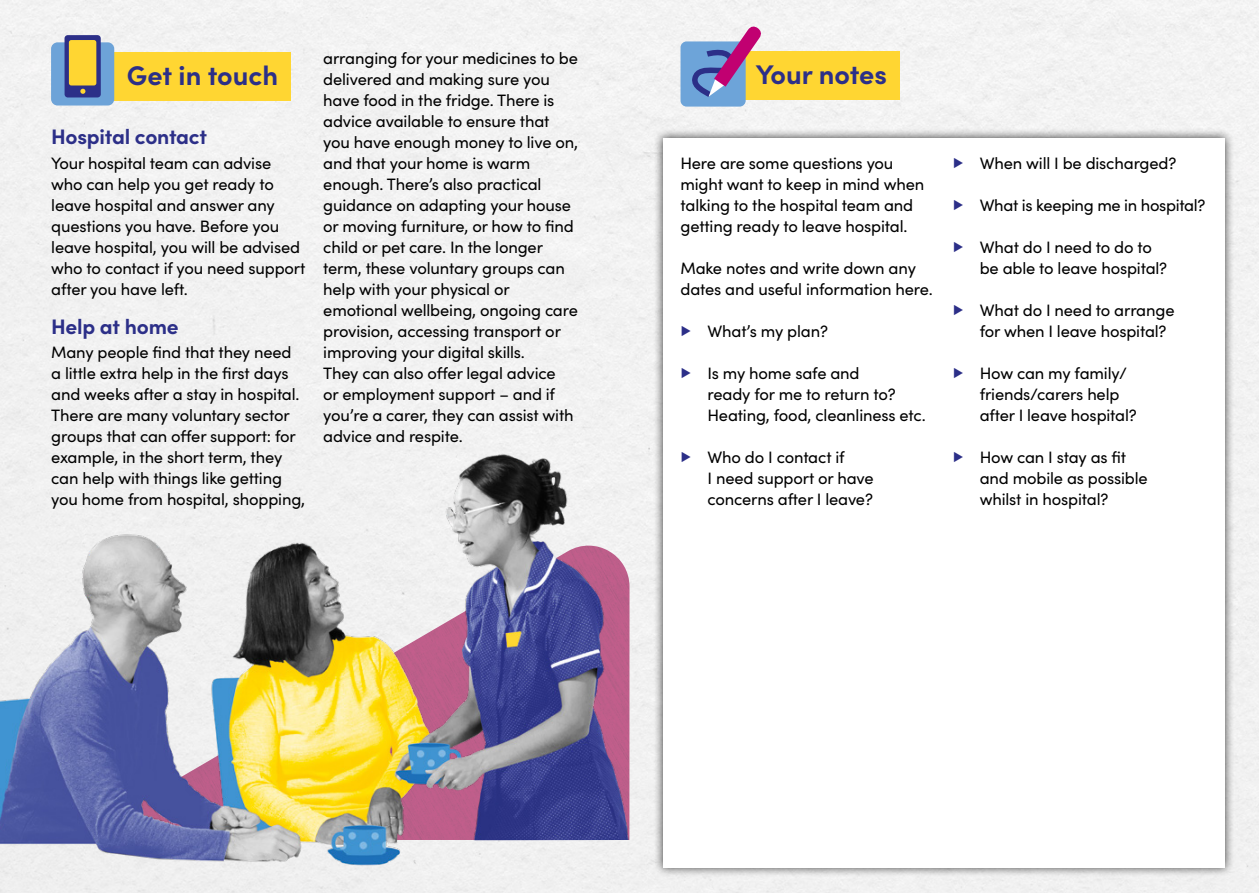
<style>
.page{position:relative;width:1259px;height:893px;background:#f2f2f2}
.page>*{position:absolute;margin:0;border:0;box-sizing:border-box;transform-origin:0 0}
.t1{font:700 27px "Sofia Pro";color:#2c2f88}
.t2{font:700 21px "Sofia Pro";letter-spacing:-.01em;color:#2c2f88}
.t3{font:16.5px/21px "Sofia Pro";letter-spacing:-.01em;color:#000}
.s1{color:#2c2f88}
</style>
<div class="page">
<div style="left:93px;top:53px;width:198px;height:48px;background:#ffd632"></div>
<img style="left:0;top:449px;width:634px;height:421px">
<div style="left:722px;top:51px;width:177px;height:49px;background:#ffd632"></div>
<div style="left:680px;top:41px;width:65px;height:66px;background:#6da4d9;border-radius:6px"></div>
<svg style="left:687px;top:24px;width:76px;height:78px"></svg>
<div style="left:653px;top:128px;width:582px;height:749px;background:#000;opacity:.75"></div>
<div style="left:663px;top:138px;width:562px;height:729px;background:#fff"></div>
<div style="left:51px;top:42px;width:63px;height:64px;background:#6da3d8;border-radius:6px"></div>
<div style="left:65px;top:35px;width:36px;height:62px;background:#2c2f88;border-radius:3px"></div>
<div style="left:69px;top:40px;width:27px;height:46px;background:#ffd632;border-radius:2px"></div>
<svg style="left:80px;top:89px;width:5px;height:5px"></svg>
<h1 class="t1" style="left:127px;top:55px;width:153px">Get in touch</h1>
<p class="t2" style="left:51px;top:120px;width:157px">Hospital contact</p>
<p class="t3" style="left:51px;top:151px;width:256px">Your hospital team can advise who can help you get ready to leave hospital and answer any questions you have. Before you leave hospital, you will be advised who to contact if you need support after you have left.</p>
<p class="t2" style="left:51px;top:310px;width:129px">Help at home</p>
<p class="t3" style="left:51px;top:340px;width:255px">Many people find that they need a little extra help in the first days and weeks after a stay in hospital.<br>There are many voluntary sector groups that can offer support: for example, in the short term, they can help with things like getting you home from hospital, shopping,</p>
<p class="t3" style="left:323px;top:46px;width:256px">arranging for your medicines to be delivered and making sure you have food in the fridge. There is advice available to ensure that you have enough money to live on, and that your home is warm enough. There’s also practical guidance on adapting your house or moving furniture, or how to find child or pet care. In the longer term, these voluntary groups can help with your physical or emotional wellbeing, ongoing care provision, accessing transport or improving your digital skills.<br>They can also offer legal advice<br>or employment support – and if you’re a carer, they can assist with advice and respite.</p>
<h1 class="t1" style="left:756px;top:53px;width:132px">Your notes</h1>
<p class="t3" style="left:680px;top:151px;width:245px">Here are some questions you might want to keep in mind when talking to the hospital team and getting ready to leave hospital.</p>
<p class="t3" style="left:680px;top:256px;width:254px">Make notes and write down any dates and useful information here.</p>
<p class="t3" style="left:680px;top:319px;width:149px"><span class="s1">▶</span> What’s my plan?</p>
<p class="t3" style="left:707px;top:361px;width:220px;text-indent:-27px"><span class="s1">▶</span> Is my home safe and<br>ready for me to return to?<br>Heating, food, cleanliness etc.</p>
<p class="t3" style="left:707px;top:445px;width:168px;text-indent:-27px"><span class="s1">▶</span> Who do I contact if<br>I need support or have concerns after I leave?</p>
<p class="t3" style="left:952px;top:151px;width:225px"><span class="s1">▶</span> When will I be discharged?</p>
<p class="t3" style="left:952px;top:193px;width:254px"><span class="s1">▶</span> What is keeping me in hospital?</p>
<p class="t3" style="left:979px;top:235px;width:189px;text-indent:-27px"><span class="s1">▶</span> What do I need to do to be able to leave hospital?</p>
<p class="t3" style="left:979px;top:298px;width:196px;text-indent:-27px"><span class="s1">▶</span> What do I need to arrange for when I leave hospital?</p>
<p class="t3" style="left:979px;top:361px;width:159px;text-indent:-27px"><span class="s1">▶</span> How can my family/ friends/carers help after I leave hospital?</p>
<p class="t3" style="left:979px;top:445px;width:170px;text-indent:-27px"><span class="s1">▶</span> How can I stay as fit and mobile as possible whilst in hospital?</p>
</div>
